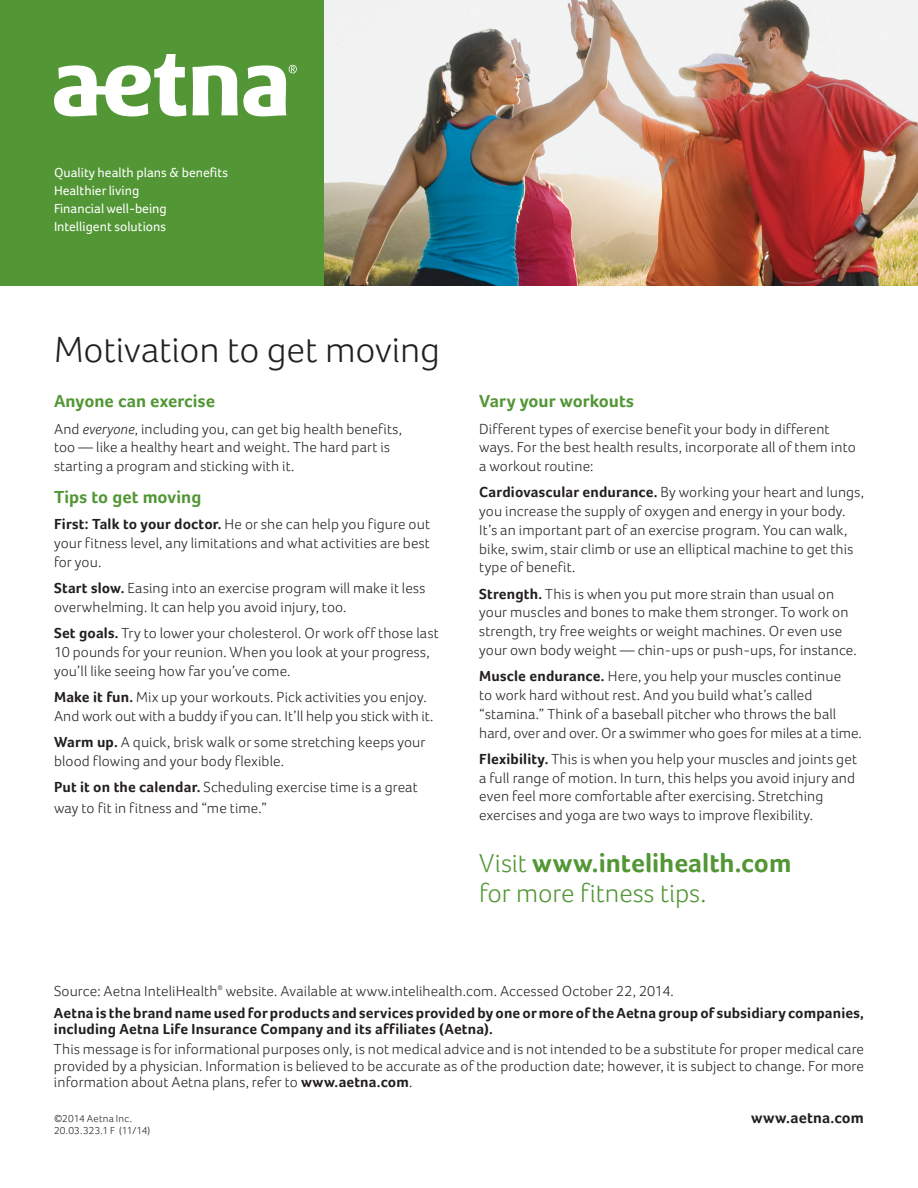
<style>
.page{position:relative;width:918px;height:1188px;background:#fff}
.page>*{position:absolute;margin:0;border:0;box-sizing:border-box;transform-origin:0 0}
.t1{font:300 37.5px "Foco";letter-spacing:-.005em;color:#231f20}
.t2{font:300 27px/30px "Foco";letter-spacing:-.005em;color:#529635}
.t3{font:700 18px "Foco";color:#529635}
.t4{font:700 15.75px "Foco";letter-spacing:.01em;color:#231f20}
.t5{font:300 15px/18.8px "Foco";letter-spacing:.01em;color:#231f20}
.t6{font:700 15px/16.5px "Foco";letter-spacing:.01em;color:#231f20}
.t7{font:13.5px/18px "Foco";color:#fff}
.t8{font:300 10.5px/12px "Foco";letter-spacing:.02em;color:#231f20}
.t9{font:300 6.75px "Foco";color:#231f20}
.s1{font-style:italic}
.s2{font-weight:700}
</style>
<div class="page">
<div style="left:0;top:0;width:324px;height:285px;background:#529635"></div>
<svg style="left:54px;top:54px;width:243px;height:62px"></svg>
<img style="left:324px;top:0;width:594px;height:285px">
<p class="t7" style="left:54px;top:163px;width:176px">Quality health plans &amp; benefits<br>Healthier living<br>Financial well-being<br>Intelligent solutions</p>
<h1 class="t1" style="left:54px;top:328px;width:388px">Motivation to get moving</h1>
<p class="t3" style="left:54px;top:391px;width:162px">Anyone can exercise</p>
<p class="t5" style="left:54px;top:419px;width:350px">And <span class="s1">everyone</span>, including you, can get big health benefits, too — like a healthy heart and weight. The hard part is starting a program and sticking with it.</p>
<p class="t3" style="left:54px;top:486px;width:149px">Tips to get moving</p>
<p class="t5" style="left:54px;top:515px;width:377px;text-align:justify"><span class="s2">First: Talk to your doctor.</span> He or she can help you figure out your fitness level, any limitations and what activities are best for you.</p>
<p class="t5" style="left:54px;top:579px;width:373px"><span class="s2">Start slow.</span> Easing into an exercise program will make it less overwhelming. It can help you avoid injury, too.</p>
<p class="t5" style="left:54px;top:624px;width:386px"><span class="s2">Set goals.</span> Try to lower your cholesterol. Or work off those last<br>10 pounds for your reunion. When you look at your progress, you’ll like seeing how far you’ve come.</p>
<p class="t5" style="left:54px;top:687px;width:381px"><span class="s2">Make it fun.</span> Mix up your workouts. Pick activities you enjoy.<br>And work out with a buddy if you can. It’ll help you stick with it.</p>
<p class="t5" style="left:54px;top:732px;width:373px"><span class="s2">Warm up.</span> A quick, brisk walk or some stretching keeps your blood flowing and your body flexible.</p>
<p class="t5" style="left:54px;top:776px;width:365px;line-height:21px"><span class="s2">Put it on the calendar.</span> Scheduling exercise time is a great way to fit in fitness and “me time.”</p>
<p class="t3" style="left:479px;top:391px;width:156px">Vary your workouts</p>
<p class="t5" style="left:479px;top:419px;width:378px">Different types of exercise benefit your body in different ways. For the best health results, incorporate all of them into a workout routine:</p>
<p class="t5" style="left:479px;top:483px;width:386px"><span class="s2">Cardiovascular endurance.</span> By working your heart and lungs, you increase the supply of oxygen and energy in your body.<br>It’s an important part of an exercise program. You can walk, bike, swim, stair climb or use an elliptical machine to get this type of benefit.</p>
<p class="t5" style="left:479px;top:584px;width:379px"><span class="s2">Strength.</span> This is when you put more strain than usual on your muscles and bones to make them stronger. To work on strength, try free weights or weight machines. Or even use your own body weight — chin-ups or push-ups, for instance.</p>
<p class="t5" style="left:479px;top:667px;width:384px"><span class="s2">Muscle endurance.</span> Here, you help your muscles continue<br>to work hard without rest. And you build what’s called “stamina.” Think of a baseball pitcher who throws the ball hard, over and over. Or a swimmer who goes for miles at a time.</p>
<p class="t5" style="left:479px;top:749px;width:379px"><span class="s2">Flexibility.</span> This is when you help your muscles and joints get a full range of motion. In turn, this helps you avoid injury and even feel more comfortable after exercising. Stretching exercises and yoga are two ways to improve flexibility.</p>
<h2 class="t2" style="left:479px;top:847px;width:314px">Visit <span class="s2">www.intelihealth.com </span>for more fitness tips.</h2>
<p class="t5" style="left:54px;top:981px;width:165px">Source: Aetna InteliHealth</p>
<p class="t9" style="left:218px;top:984px;width:7px">®</p>
<p class="t5" style="left:226px;top:981px;width:449px">website. Available at www.intelihealth.com. Accessed October 22, 2014.</p>
<p class="t6" style="left:54px;top:1004px;width:811px">Aetna is the brand name used for products and services provided by one or more of the Aetna group of subsidiary companies, including Aetna Life Insurance Company and its affiliates (Aetna).</p>
<p class="t5" style="left:54px;top:1041px;width:812px;line-height:16.5px;text-align:justify">This message is for informational purposes only, is not medical advice and is not intended to be a substitute for proper medical care provided by a physician. Information is believed to be accurate as of the production date; however, it is subject to change. For more information about Aetna plans, refer to <span class="s2">www.aetna.com</span>.</p>
<p class="t8" style="left:54px;top:1112px;width:98px">©2014 Aetna Inc.<br>20.03.323.1 F (11/14)</p>
<p class="t4" style="left:751px;top:1108px;width:114px">www.aetna.com</p>
</div>
